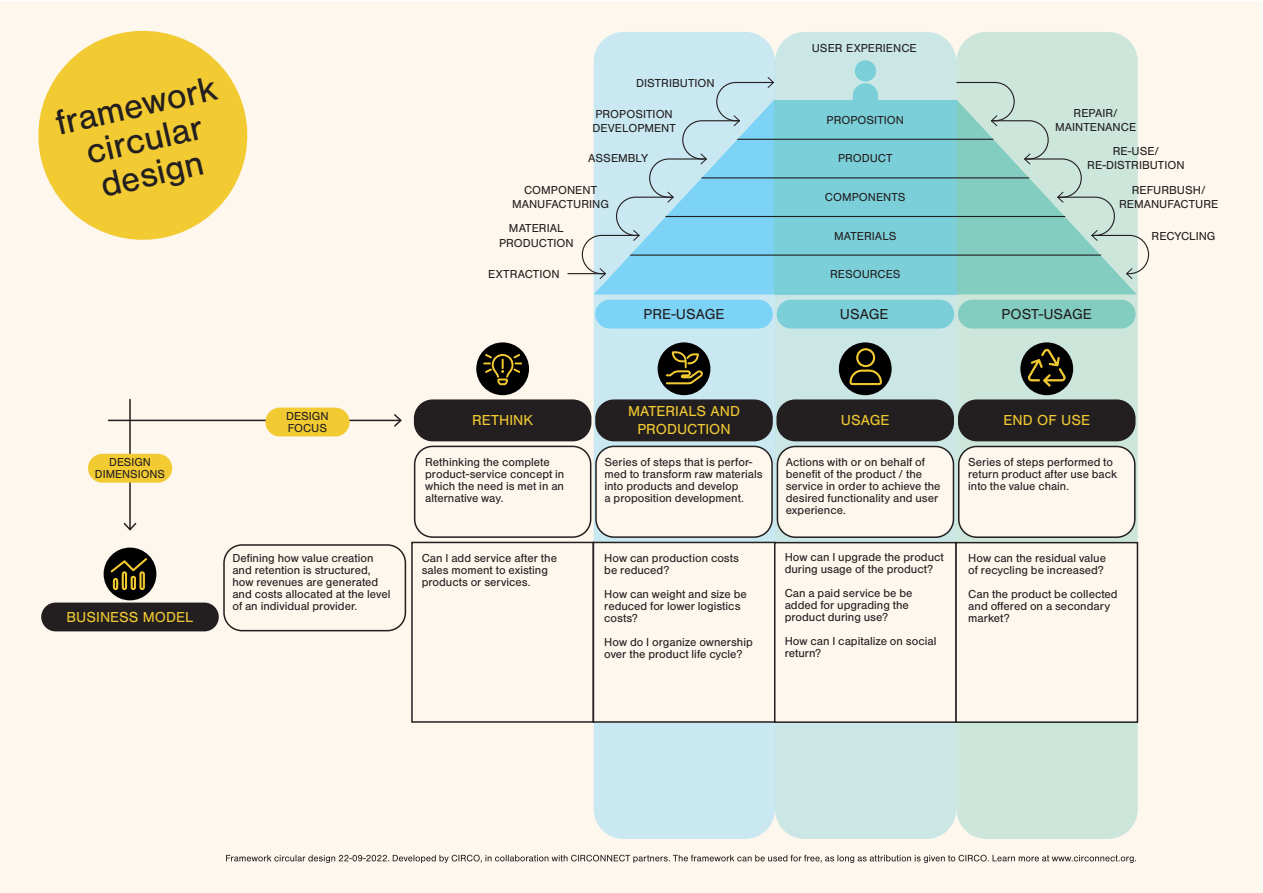
<style>
.page{position:relative;width:1263px;height:893px;background:#fff}
.page>*{position:absolute;margin:0;border:0;box-sizing:border-box;transform-origin:0 0}
.t1{font:36.3px/35.1px "Nimbus San";color:#231f20;text-align:center}
.t2{font:15px/18px "Nimbus San";color:#f2ca32;text-align:center}
.t3{font:15px "Nimbus San";color:#231f20}
.t4{font:12px/12px "Nimbus San";color:#231f20}
</style>
<div class="page">
<div style="left:1px;top:1px;width:1261px;height:891px;background:#fef7ee"></div>
<div style="left:594px;top:32px;width:181px;height:807px;background:#cae8f1;border-radius:30px"></div>
<div style="left:956px;top:32px;width:182px;height:807px;background:#cce6db;border-radius:30px"></div>
<div style="left:775px;top:32px;width:181px;height:807px;background:#cae7e5;border-radius:30px"></div>
<svg style="left:38px;top:30px;width:210px;height:210px;fill:#f2ca32"></svg>
<svg style="left:226px;top:855px;width:910px;height:8px"></svg>
<div style="left:1020px;top:342px;width:53px;height:53px;background:#000;border-radius:50%"></div>
<div style="left:959px;top:400px;width:176px;height:41px;background:#231f20;border-radius:18px"></div>
<div style="left:958px;top:399px;width:177px;height:42px;border:2px solid #231f20;border-radius:18px"></div>
<div style="left:658px;top:342px;width:52px;height:53px;background:#000;border-radius:50%"></div>
<div style="left:476px;top:342px;width:53px;height:53px;background:#000;border-radius:50%"></div>
<div style="left:839px;top:342px;width:53px;height:53px;background:#000;border-radius:50%"></div>
<div style="left:596px;top:400px;width:176px;height:41px;background:#231f20;border-radius:18px"></div>
<div style="left:595px;top:399px;width:178px;height:42px;border:2px solid #231f20;border-radius:18px"></div>
<div style="left:415px;top:400px;width:176px;height:41px;background:#231f20;border-radius:18px"></div>
<div style="left:414px;top:399px;width:177px;height:42px;border:2px solid #231f20;border-radius:18px"></div>
<div style="left:777px;top:400px;width:176px;height:41px;background:#231f20;border-radius:18px"></div>
<div style="left:776px;top:399px;width:178px;height:42px;border:2px solid #231f20;border-radius:18px"></div>
<div style="left:596px;top:300px;width:176px;height:28px;background:#7cd3f6;border-radius:14px"></div>
<div style="left:595px;top:300px;width:178px;height:29px;border:2px solid #7cd3f6;border-radius:14px"></div>
<div style="left:777px;top:300px;width:176px;height:28px;background:#7bcfd9;border-radius:14px"></div>
<div style="left:777px;top:300px;width:177px;height:29px;border:2px solid #7bcfd9;border-radius:14px"></div>
<div style="left:959px;top:300px;width:176px;height:28px;background:#82cdbf;border-radius:14px"></div>
<div style="left:958px;top:300px;width:177px;height:29px;border:2px solid #82cdbf;border-radius:14px"></div>
<svg style="left:483px;top:354px;width:39px;height:31px"></svg>
<svg style="left:1028px;top:348px;width:39px;height:39px"></svg>
<svg style="left:849px;top:348px;width:33px;height:48px"></svg>
<svg style="left:666px;top:349px;width:37px;height:35px"></svg>
<div style="left:774px;top:100px;width:183px;height:194px;background:#7bcfd9"></div>
<hr style="left:737px;top:139px;width:256px;height:1px;background:#231f20">
<hr style="left:702px;top:177px;width:327px;height:1px;background:#231f20">
<hr style="left:666px;top:216px;width:399px;height:1px;background:#231f20">
<hr style="left:630px;top:255px;width:471px;height:1px;background:#231f20">
<hr style="left:108px;top:420px;width:293px;height:1px;background:#231f20">
<svg style="left:393px;top:414px;width:9px;height:13px"></svg>
<hr style="left:129px;top:399px;width:2px;height:131px;background:#231f20">
<svg style="left:123px;top:521px;width:14px;height:10px"></svg>
<svg style="left:956px;top:81px;width:194px;height:213px"></svg>
<hr style="left:568px;top:273px;width:37px;height:1px;background:#231f20">
<svg style="left:581px;top:76px;width:194px;height:218px"></svg>
<div style="left:853px;top:83px;width:25px;height:49px;background:#7bcfd9;border-radius:13px"></div>
<div style="left:855px;top:60px;width:21px;height:22px;background:#7bcfd9;border-radius:11px"></div>
<div style="left:266px;top:408px;width:83px;height:28px;background:#f2ca32;border-radius:14px"></div>
<div style="left:265px;top:408px;width:85px;height:28px;border:2px solid #f2ca32;border-radius:14px"></div>
<div style="left:89px;top:455px;width:82px;height:27px;background:#f2ca32;border-radius:14px"></div>
<div style="left:88px;top:454px;width:84px;height:29px;border:2px solid #f2ca32;border-radius:14px"></div>
<div style="left:593px;top:542px;width:182px;height:180px;background:#fef7ee"></div>
<div style="left:593px;top:542px;width:182px;height:181px;border:2px solid #231f20"></div>
<div style="left:411px;top:542px;width:183px;height:181px;border:2px solid #231f20"></div>
<div style="left:775px;top:543px;width:181px;height:179px;background:#fef7ee"></div>
<div style="left:774px;top:542px;width:183px;height:181px;border:2px solid #231f20"></div>
<div style="left:596px;top:446px;width:176px;height:91px;background:#fef7ee;border-radius:18px"></div>
<div style="left:595px;top:446px;width:178px;height:92px;border:2px solid #231f20;border-radius:18px"></div>
<div style="left:414px;top:446px;width:177px;height:92px;border:2px solid #231f20;border-radius:18px"></div>
<div style="left:777px;top:446px;width:176px;height:91px;background:#fef7ee;border-radius:18px"></div>
<div style="left:777px;top:446px;width:177px;height:92px;border:2px solid #231f20;border-radius:18px"></div>
<div style="left:959px;top:446px;width:176px;height:91px;background:#fef7ee;border-radius:18px"></div>
<div style="left:958px;top:446px;width:177px;height:92px;border:2px solid #231f20;border-radius:18px"></div>
<div style="left:956px;top:543px;width:181px;height:179px;background:#fef7ee"></div>
<div style="left:955px;top:542px;width:183px;height:181px;border:2px solid #231f20"></div>
<div style="left:104px;top:548px;width:52px;height:52px;background:#000;border-radius:50%"></div>
<div style="left:42px;top:603px;width:176px;height:28px;background:#231f20;border-radius:14px"></div>
<div style="left:41px;top:603px;width:178px;height:28px;border:2px solid #231f20;border-radius:14px"></div>
<div style="left:223px;top:544px;width:183px;height:87px;border:2px solid #231f20;border-radius:18px"></div>
<svg style="left:111px;top:559px;width:36px;height:31px"></svg>
<p class="t1" style="left:53px;top:107px;width:165px;rotate:-13deg">framework circular design</p>
<p class="t4" style="left:812px;top:42px;width:106px">USER EXPERIENCE</p>
<p class="t4" style="left:636px;top:77px;width:80px">DISTRIBUTION</p>
<p class="t4" style="left:592px;top:107px;width:85px;line-height:14.4px">PROPOSITION<br>DEVELOPMENT</p>
<p class="t4" style="left:827px;top:114px;width:79px">PROPOSITION</p>
<p class="t4" style="left:1055px;top:106px;width:83px;line-height:14.4px;text-align:center">REPAIR/<br>MAINTENANCE</p>
<p class="t4" style="left:588px;top:153px;width:61px">ASSEMBLY</p>
<p class="t4" style="left:838px;top:153px;width:56px">PRODUCT</p>
<p class="t4" style="left:1087px;top:144px;width:99px;line-height:14.4px;text-align:center">RE-USE/<br>RE-DISTRIBUTION</p>
<p class="t4" style="left:512px;top:183px;width:98px;line-height:14.4px;text-align:center">COMPONENT<br>MANUFACTURING</p>
<p class="t4" style="left:825px;top:191px;width:82px">COMPONENTS</p>
<p class="t4" style="left:1119px;top:183px;width:101px;line-height:14.4px;text-align:center">REFURBUSH/<br>REMANUFACTURE</p>
<p class="t4" style="left:499px;top:221px;width:76px;line-height:14.4px;text-align:center">MATERIAL<br>PRODUCTION</p>
<p class="t4" style="left:834px;top:230px;width:64px">MATERIALS</p>
<p class="t4" style="left:1151px;top:230px;width:65px">RECYCLING</p>
<p class="t4" style="left:488px;top:268px;width:73px">EXTRACTION</p>
<p class="t4" style="left:830px;top:268px;width:72px">RESOURCES</p>
<p class="t3" style="left:643px;top:306px;width:82px">PRE-USAGE</p>
<p class="t3" style="left:840px;top:306px;width:50px">USAGE</p>
<p class="t3" style="left:1001px;top:306px;width:92px">POST-USAGE</p>
<p class="t4" style="left:95px;top:456px;width:72px;text-align:center">DESIGN<br>DIMENSIONS</p>
<p class="t2" style="left:67px;top:608px;width:128px">BUSINESS MODEL</p>
<p class="t2" style="left:628px;top:402px;width:113px">MATERIALS AND<br>PRODUCTION</p>
<p class="t4" style="left:286px;top:410px;width:44px">DESIGN<br>FOCUS</p>
<p class="t2" style="left:841px;top:411px;width:50px">USAGE</p>
<p class="t2" style="left:472px;top:411px;width:63px">RETHINK</p>
<p class="t2" style="left:1003px;top:411px;width:88px">END OF USE</p>
<p class="t4" style="left:232px;top:552px;width:160px">Defining how value creation and retention is structured, how revenues are generated and costs allocated at the level of an individual provider.</p>
<p class="t4" style="left:425px;top:456px;width:141px">Rethinking the complete product-service concept in which the need is met in an alternative way.</p>
<p class="t4" style="left:786px;top:456px;width:156px">Actions with or on behalf of benefit of the product / the service in order to achieve the desired functionality and user experience.</p>
<p class="t4" style="left:968px;top:456px;width:150px">Series of steps performed to return product after use back into the value chain.</p>
<p class="t4" style="left:604px;top:456px;width:160px">Series of steps that is perfor&shy;med to transform raw materials into products and develop<br>a proposition development.</p>
<p class="t4" style="left:422px;top:552px;width:137px">Can I add service after the sales moment to existing products or services.</p>
<p class="t4" style="left:604px;top:552px;width:136px">How can production costs be reduced?</p>
<p class="t4" style="left:604px;top:588px;width:144px">How can weight and size be reduced for lower logistics costs?</p>
<p class="t4" style="left:604px;top:636px;width:150px">How do I organize ownership over the product life cycle?</p>
<p class="t4" style="left:785px;top:552px;width:161px">How can I upgrade the product during usage of the product?</p>
<p class="t4" style="left:785px;top:588px;width:129px">Can a paid service be be added for upgrading the product during use?</p>
<p class="t4" style="left:785px;top:636px;width:153px">How can I capitalize on social return?</p>
<p class="t4" style="left:968px;top:552px;width:139px">How can the residual value of recycling be increased?</p>
<p class="t4" style="left:968px;top:588px;width:151px">Can the product be collected and offered on a secondary market?</p>
</div>
